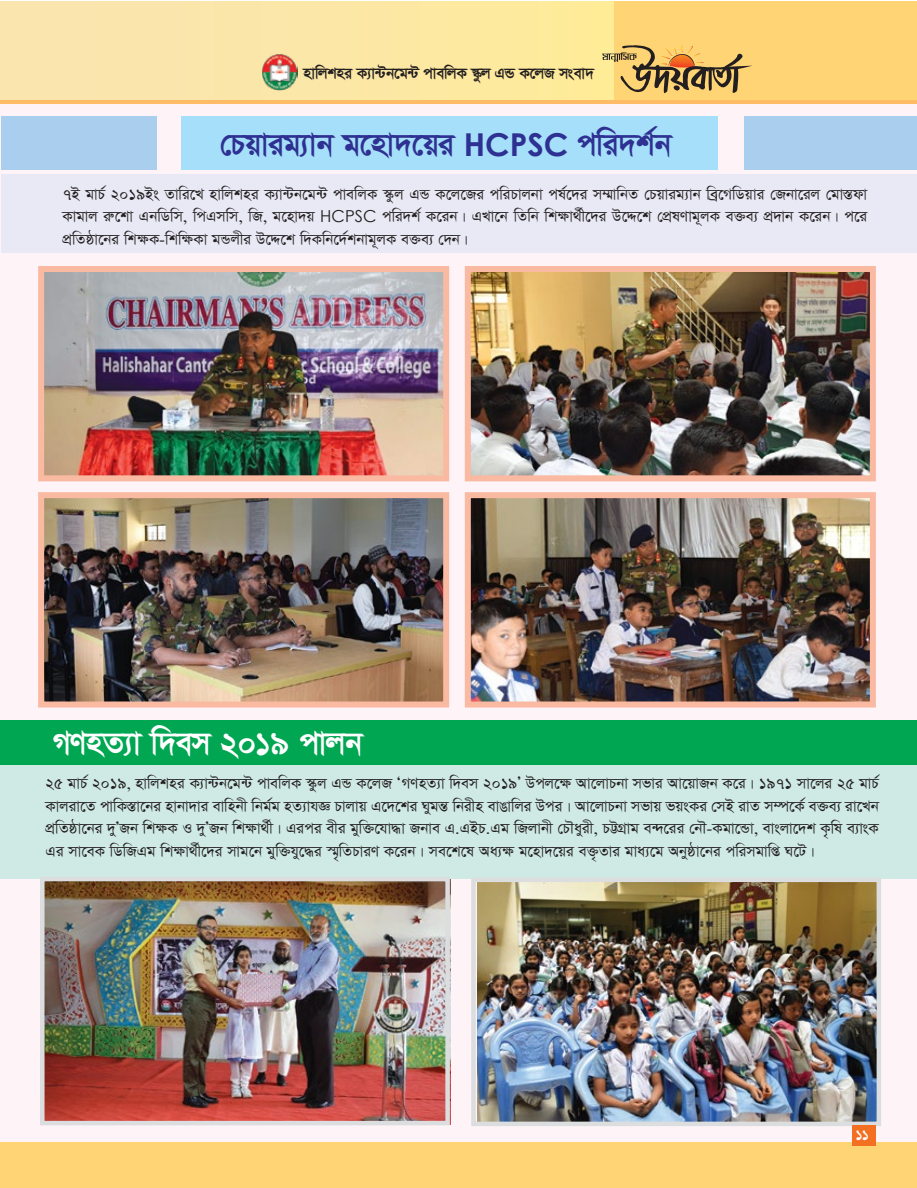
<style>
.page{position:relative;width:917px;height:1188px;background:#fff}
.page>*{position:absolute;margin:0;border:0;box-sizing:border-box;transform-origin:0 0}
.t1{font:700 37.5px "Sutonny MJ";color:#fff}
.t2{font:700 36.6px "Sutonny MJ";color:#2e3092}
.t3{font:18px/22.5px "Sutonny MJ";color:#231f20;text-align:justify}
.t4{font:700 18px "Sutonny MJ";color:#231f20}
.t5{font:700 16.5px "Sutonny MJ";color:#fff}
.s1{font-family:"Century Gothic";font-size:31.5px}
.s2{font-family:"Century Gothic";font-size:16.5px}
</style>
<div class="page">
<div style="left:1px;top:1px;width:915px;height:1187px;background:#fef3f7"></div>
<div style="left:1px;top:116px;width:155px;height:53px;background:#aaceed"></div>
<div style="left:1px;top:764px;width:915px;height:115px;background:#cfeae4"></div>
<img style="left:45px;top:879px;width:405px;height:246px">
<div style="left:40px;top:877px;width:409px;height:248px;border:4px solid #dcddde"></div>
<img style="left:477px;top:883px;width:398px;height:238px">
<div style="left:471px;top:878px;width:409px;height:248px;border:4px solid #dcddde"></div>
<div style="left:1px;top:720px;width:915px;height:44px;background:#00a651"></div>
<svg style="left:1px;top:99px;width:915px;height:4px;fill:#fdbc65"></svg>
<img style="left:45px;top:273px;width:397px;height:201px">
<img style="left:471px;top:273px;width:397px;height:201px">
<div style="left:38px;top:266px;width:411px;height:215px;border:6px solid #fabaa2"></div>
<div style="left:464px;top:266px;width:411px;height:215px;border:6px solid #fabaa2"></div>
<img style="left:45px;top:499px;width:397px;height:202px">
<img style="left:471px;top:499px;width:397px;height:202px">
<div style="left:38px;top:492px;width:411px;height:216px;border:6px solid #fabaa2"></div>
<div style="left:464px;top:492px;width:411px;height:216px;border:6px solid #fabaa2"></div>
<div style="left:181px;top:116px;width:537px;height:54px;background:#a5dff9"></div>
<div style="left:1px;top:175px;width:915px;height:78px;background:#e9e9f5"></div>
<div style="left:1px;top:1142px;width:915px;height:46px;background:#ffd475"></div>
<div style="left:851px;top:1126px;width:23px;height:20px;background:#f36f21"></div>
<div style="left:744px;top:116px;width:172px;height:53px;background:#aaceed"></div>
<div style="left:1px;top:1px;width:915px;height:98px;background:linear-gradient(to bottom,#fce7a6,#fce7a6)"></div>
<div style="left:614px;top:1px;width:302px;height:98px;background:#ffd475"></div>
<svg style="left:601px;top:45px;width:151px;height:49px"></svg>
<img style="left:261px;top:54px;width:37px;height:36px">
<p class="t4" style="left:303px;top:63px;width:291px">NVWJKNI K¨V›UB‡G›U CVEWJK ¯‹ZJ GÛ K‡JR MSEV`</p>
<h2 class="t2" style="left:221px;top:124px;width:457px">†PQVIG¨VB G‡NV`‡QI <span class="s1">HCPSC</span> CWI`K©B</h2>
<p class="t3" style="left:62px;top:183px;width:806px">7B GVP© 2019BS ZVWI‡L NVWJKNI K¨V›UB‡G›U CVEWJK ¯‹ZJ GÛ K‡J‡RI CWIPVJBV CL©‡`I M¤§VWBZ †PQVIG¨VB WEª‡MWWQVI †RBV‡IJ †GV¯ÍDV KVGVJ IÆ‡KV GBWWWM, WCGMWM, WR, G‡NV`Q <span class="s2">HCPSC</span> CWI`K© K‡IB| GLV‡B WZWB WKŸV_©X‡`I D‡Ï‡K †CÖLYVG~JK E³E¨ CÖ`VB K‡IB| C‡I CÖWZÔV‡BI WKŸK-WKWŸKV GÛJXI D‡Ï‡K W`KWB‡`©KBVG~JK E³E¨ †`B|</p>
<h1 class="t1" style="left:53px;top:723px;width:310px">MYNZ¨V W`EM 2019 CVJB</h1>
<p class="t3" style="left:46px;top:773px;width:834px">25 GVP© 2019, NVWJKNI K¨V›UB‡G›U CVEWJK ¯‹ZJ GÛ K‡JR ÔMYNZ¨V W`EM 2019Õ DCJ‡Ÿ AV‡JVPBV MFVI AV‡QVRB K‡I| 1971 MV‡JI 25 GVP© KVJIV‡Z CVWK¯ÍV‡BI NVBV`VI EVWNBX WBG©G NZ¨VHÁ PVJVQ G‡`‡KI NYGŠÍWBIXN EVOVWJI DCI| AV‡JVPBV MFVQ FQSKI †MB IVZ M¤Ú‡K© E³E¨ IV‡LB CÖWZÔV‡BI `YÕRB WKŸK I `YÕRB WKŸV_©X| GICI EXI GYW³‡HV×V RBVE G.GBP.GG WRJVBX †PŠAYIX, PÆMÖVG E›`‡II †BŠ-KGV‡ÛV, EVSJV‡`K K…WL E¨VSK GI MV‡EK WWWRGG WKŸV_©X‡`I MVG‡B GYW³HY‡×I ¯§„WZPVIY K‡IB| ME‡K‡L AA¨Ÿ G‡NV`‡QI E³…ZVI GVA¨‡G ABYÔV‡BI CWIMGVWß N‡U|</p>
<p class="t5" style="left:855px;top:1126px;width:14px">11</p>
</div>
